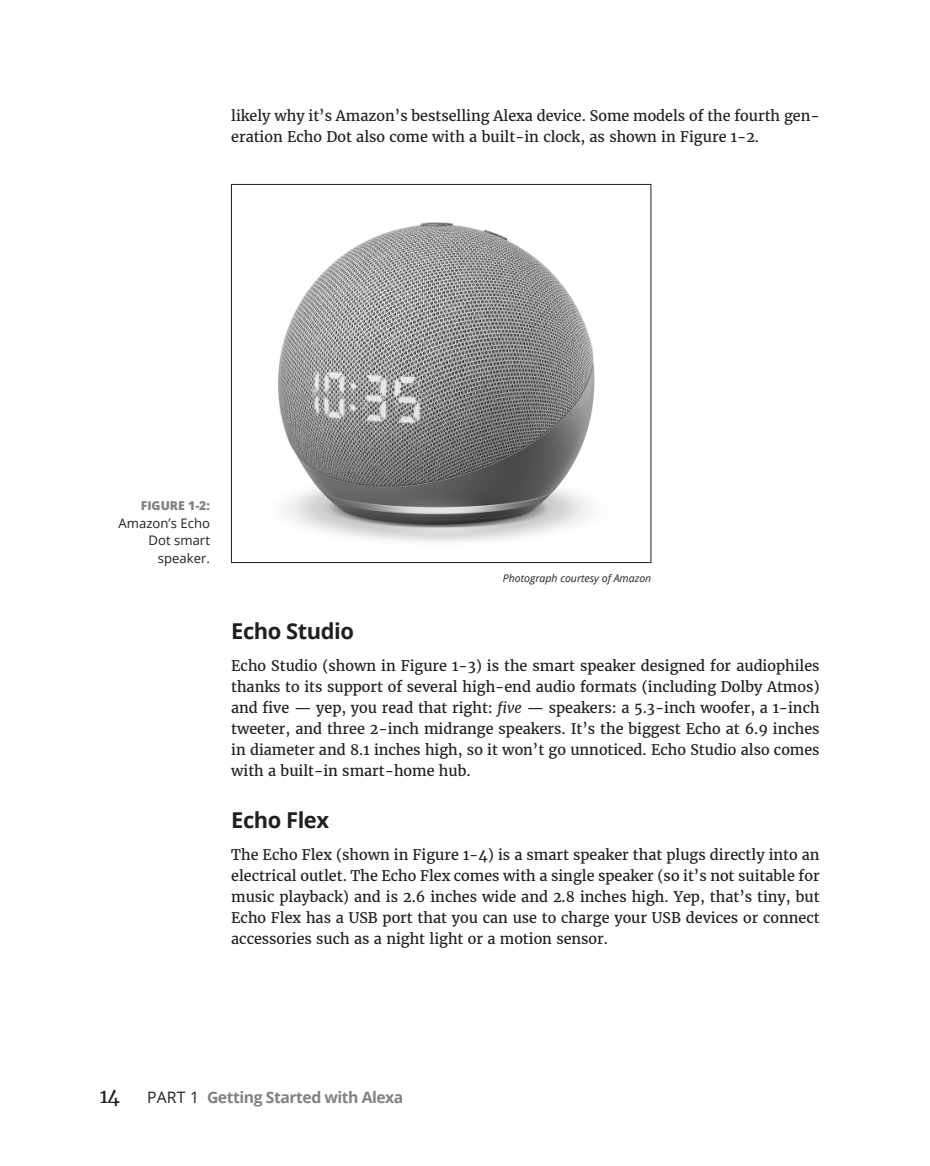
<style>
.page{position:relative;width:930px;height:1166px;background:#fff}
.page>*{position:absolute;margin:0;border:0;box-sizing:border-box;transform-origin:0 0}
.t1{font:700 21.88px "Open Sans";letter-spacing:-.02em;color:#231f20}
.t2{font:19.25px "Merriweather";color:#231f20}
.t3{font:700 15.75px "Open Sans";letter-spacing:-.03em;color:#808285}
.t4{font:14.35px/21px "Merriweather";color:#231f20;text-align:justify}
.t5{font:13.12px/17.5px "Open Sans";color:#231f20;text-align:right}
.t6{font:800 12.25px "Open Sans";color:#808285}
.t7{font:italic 10.5px "Open Sans";color:#231f20}
.s1{font-style:italic}
.s2{font-weight:400;color:#231f20}
</style>
<div class="page">
<img style="left:278px;top:222px;width:317px;height:320px">
<p class="t4" style="left:231px;top:105px;width:590px">likely why it’s Amazon’s bestselling Alexa device. Some models of the fourth gen&shy;eration Echo Dot also come with a built-in clock, as shown in Figure 1-2.</p>
<p class="t6" style="left:141px;top:496px;width:71px">FIGURE 1-2:</p>
<p class="t5" style="left:118px;top:514px;width:93px">Amazon’s Echo<br>Dot smart speaker.</p>
<p class="t7" style="left:503px;top:570px;width:150px">Photograph courtesy of Amazon</p>
<h1 class="t1" style="left:231px;top:616px;width:124px">Echo Studio</h1>
<p class="t4" style="left:231px;top:655px;width:589px">Echo Studio (shown in Figure 1-3) is the smart speaker designed for audiophiles thanks to its support of several high-end audio formats (including Dolby Atmos) and five — yep, you read that right: <span class="s1">five</span> — speakers: a 5.3-inch woofer, a 1-inch tweeter, and three 2-inch midrange speakers. It’s the biggest Echo at 6.9 inches in diameter and 8.1 inches high, so it won’t go unnoticed. Echo Studio also comes with a built-in smart-home hub.</p>
<h1 class="t1" style="left:231px;top:805px;width:99px">Echo Flex</h1>
<p class="t4" style="left:231px;top:844px;width:590px">The Echo Flex (shown in Figure 1-4) is a smart speaker that plugs directly into an electrical outlet. The Echo Flex comes with a single speaker (so it’s not suitable for music playback) and is 2.6 inches wide and 2.8 inches high. Yep, that’s tiny, but Echo Flex has a USB port that you can use to charge your USB devices or connect accessories such as a night light or a motion sensor.</p>
<h2 class="t2" style="left:100px;top:1083px;width:22px">14</h2>
<p class="t3" style="left:147px;top:1086px;width:258px"><span class="s2">PART 1</span> Getting Started with Alexa</p>
</div>
